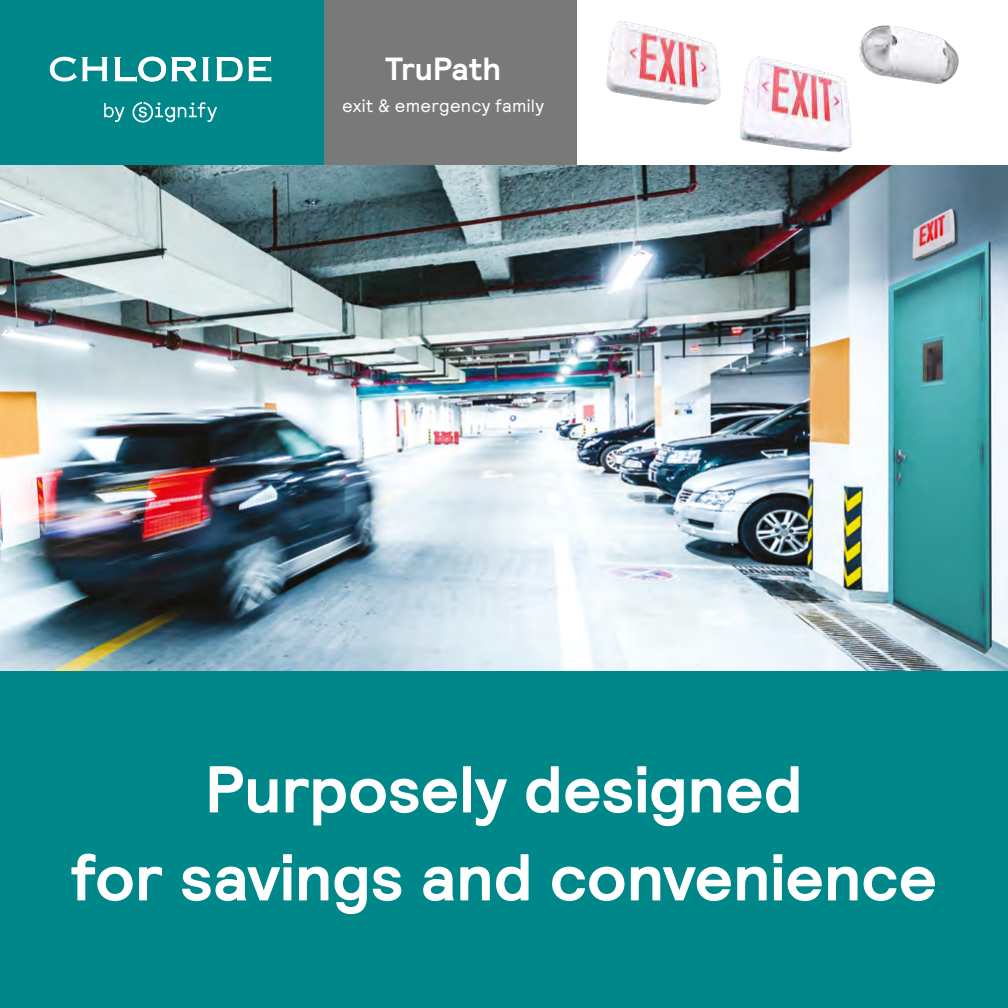
<style>
.page{position:relative;width:1008px;height:1008px;background:#fff}
.page>*{position:absolute;margin:0;border:0;box-sizing:border-box;transform-origin:0 0}
.t1{font:700 66px/88px "Relative";letter-spacing:-.005em;color:#fff;text-align:center}
.t2{font:700 32px "Relative";letter-spacing:-.005em;color:#fff}
.t3{font:18px "Relative";letter-spacing:.015em;color:#fff}
</style>
<div class="page">
<img style="left:0;top:165px;width:1008px;height:506px">
<div style="left:0;top:0;width:324px;height:165px;background:#008789"></div>
<div style="left:324px;top:0;width:253px;height:165px;background:#797979"></div>
<svg style="left:104px;top:102px;width:113px;height:21px"></svg>
<svg style="left:50px;top:57px;width:58px;height:24px"></svg>
<svg style="left:216px;top:56px;width:55px;height:26px"></svg>
<svg style="left:114px;top:57px;width:95px;height:25px"></svg>
<div style="left:0;top:671px;width:1008px;height:337px;background:#008789"></div>
<img style="left:606px;top:21px;width:115px;height:84px">
<img style="left:859px;top:25px;width:100px;height:59px">
<img style="left:740px;top:56px;width:112px;height:97px">
<p class="t2" style="left:385px;top:48px;width:117px">TruPath</p>
<p class="t3" style="left:342px;top:94px;width:204px">exit &amp; emergency family</p>
<p class="t1" style="left:71px;top:745px;width:868px">Purposely designed<br>for savings and convenience</p>
</div>
